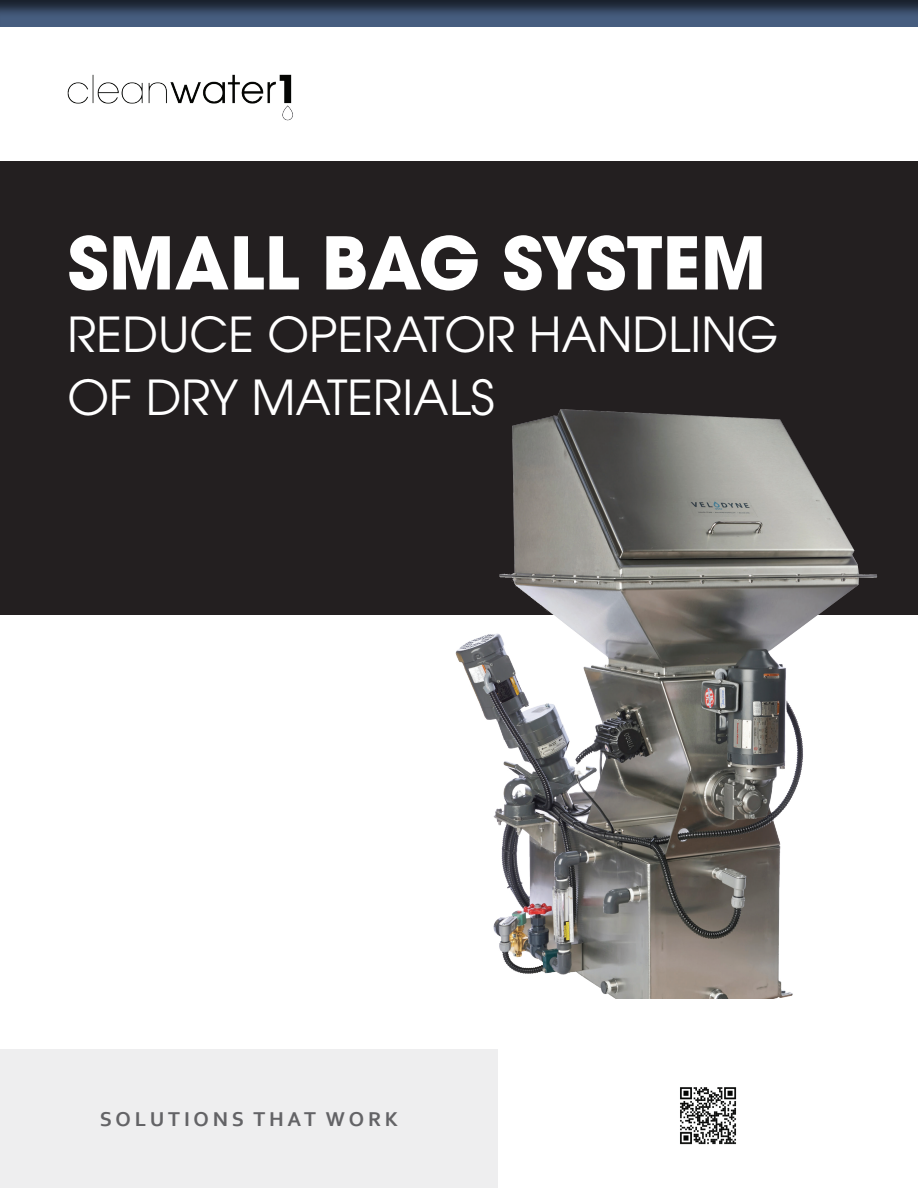
<style>
.page{position:relative;width:918px;height:1188px;background:#fff}
.page>*{position:absolute;margin:0;border:0;box-sizing:border-box;transform-origin:0 0}
.t1{font:700 72px "ITC Avant Garde Pro";color:#fff}
.t2{font:48px/63px "ITC Avant Garde Pro";color:#fff}
.t3{font:700 21px "Corbel";letter-spacing:.18em;color:#636366}
</style>
<div class="page">
<div style="left:0;top:1049px;width:498px;height:139px;background:#eeeeef"></div>
<img style="left:680px;top:1087px;width:57px;height:58px">
<div style="left:0;top:161px;width:918px;height:454px;background:#231f20"></div>
<div style="left:0;top:0;width:918px;height:29px;background:#231f20;opacity:.75"></div>
<img style="left:67px;top:74px;width:226px;height:47px">
<img style="left:455px;top:409px;width:423px;height:590px">
<h1 class="t1" style="left:68px;top:215px;width:700px">SMALL BAG SYSTEM</h1>
<p class="t2" style="left:68px;top:303px;width:713px">REDUCE OPERATOR HANDLING<br>OF DRY MATERIALS</p>
<p class="t3" style="left:100px;top:1106px;width:300px">SOLUTIONS THAT WORK</p>
</div>
